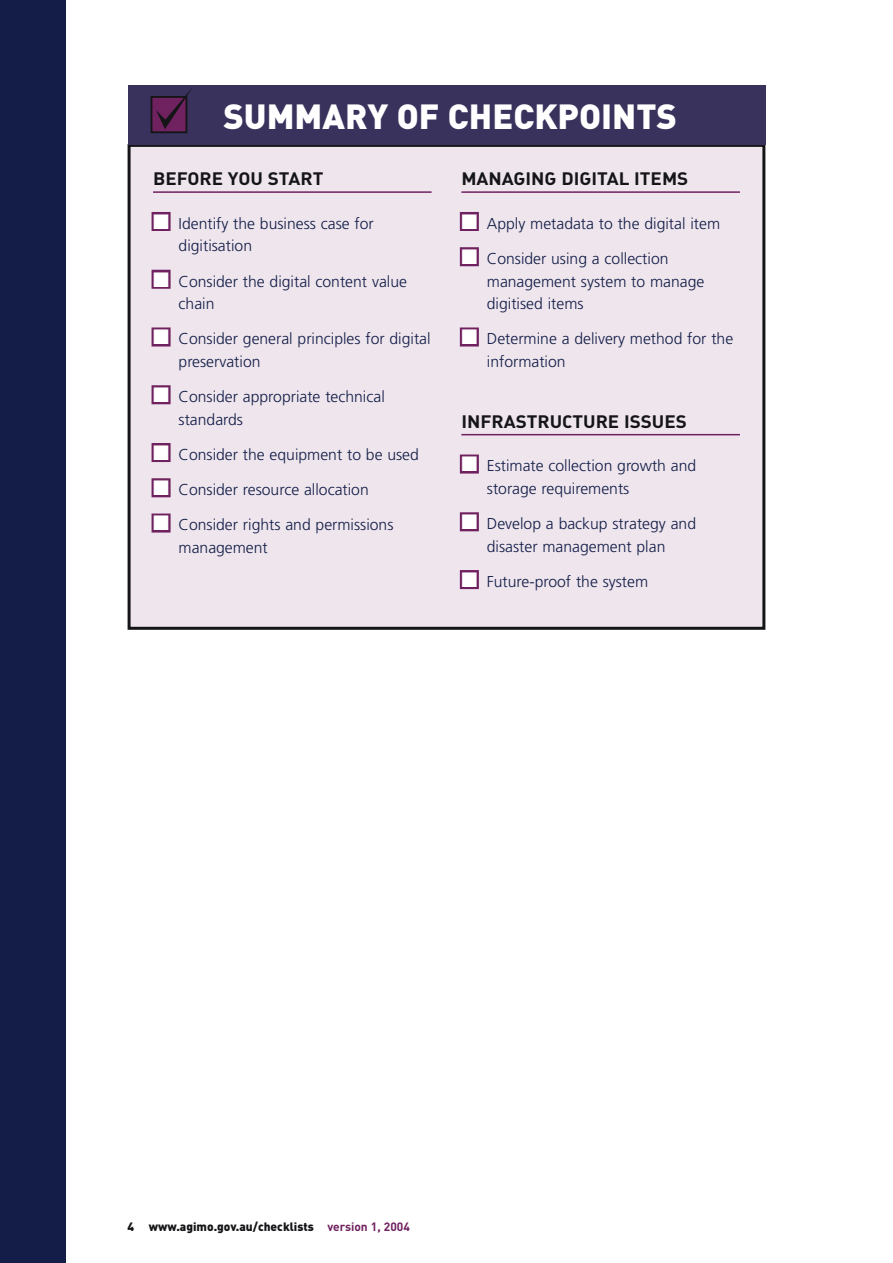
<style>
.page{position:relative;width:893px;height:1263px;background:#fff}
.page>*{position:absolute;margin:0;border:0;box-sizing:border-box;transform-origin:0 0}
.t1{font:900 34.5px "DIN";color:#fff}
.t2{font:700 17.85px "DIN";color:#151518;scale:1.05 1}
.t3{font:300 15.75px/22.5px "Frutiger LT Std";color:#131d47}
.t4{font:900 12px "DIN";color:#151518}
.s1{color:#fff}
.s2{font-weight:700;color:#70215f}
</style>
<div class="page">
<div style="left:0;top:0;width:66px;height:1263px;background:#131d47"></div>
<div style="left:129px;top:145px;width:635px;height:483px;background:#eee5ed"></div>
<hr style="left:153px;top:191px;width:279px;height:2px;background:#70215f">
<div style="left:152px;top:212px;width:19px;height:19px;border:4px solid #70215f"></div>
<div style="left:152px;top:270px;width:19px;height:19px;border:4px solid #70215f"></div>
<div style="left:152px;top:327px;width:19px;height:19px;border:4px solid #70215f"></div>
<div style="left:152px;top:385px;width:19px;height:19px;border:4px solid #70215f"></div>
<div style="left:152px;top:443px;width:19px;height:19px;border:4px solid #70215f"></div>
<div style="left:152px;top:478px;width:19px;height:19px;border:4px solid #70215f"></div>
<div style="left:152px;top:513px;width:19px;height:20px;border:4px solid #70215f"></div>
<hr style="left:461px;top:191px;width:279px;height:2px;background:#70215f">
<hr style="left:461px;top:434px;width:279px;height:1px;background:#70215f">
<div style="left:460px;top:212px;width:19px;height:19px;border:4px solid #70215f"></div>
<div style="left:460px;top:247px;width:19px;height:19px;border:4px solid #70215f"></div>
<div style="left:460px;top:327px;width:19px;height:19px;border:4px solid #70215f"></div>
<div style="left:460px;top:454px;width:19px;height:20px;border:4px solid #70215f"></div>
<div style="left:460px;top:512px;width:19px;height:19px;border:4px solid #70215f"></div>
<div style="left:460px;top:570px;width:19px;height:19px;border:4px solid #70215f"></div>
<div style="left:128px;top:144px;width:637px;height:486px;border:3px solid #151518"></div>
<div style="left:128px;top:85px;width:637px;height:60px;background:#38325c"></div>
<div style="left:151px;top:97px;width:35px;height:35px;background:#70215f"></div>
<div style="left:151px;top:96px;width:36px;height:37px;border:2px solid #151518"></div>
<svg style="left:156px;top:87px;width:37px;height:42px"></svg>
<h1 class="t1" style="left:224px;top:94px;width:455px">SUMMARY OF CHECKPOINTS</h1>
<p class="t2" style="left:153px;top:167px;width:164px">BEFORE YOU START</p>
<p class="t3" style="left:179px;top:212px;width:197px;text-indent:-26px"><span class="s1">■</span> Identify the business case for digitisation</p>
<p class="t3" style="left:179px;top:270px;width:230px;text-indent:-26px"><span class="s1">■</span> Consider the digital content value chain</p>
<p class="t3" style="left:179px;top:328px;width:254px;text-indent:-26px"><span class="s1">■</span> Consider general principles for digital preservation</p>
<p class="t3" style="left:179px;top:386px;width:208px;text-indent:-26px"><span class="s1">■</span> Consider appropriate technical standards</p>
<p class="t3" style="left:153px;top:443px;width:267px"><span class="s1">■</span> Consider the equipment to be used</p>
<p class="t3" style="left:153px;top:479px;width:217px"><span class="s1">■</span> Consider resource allocation</p>
<p class="t3" style="left:179px;top:514px;width:216px;text-indent:-26px"><span class="s1">■</span> Consider rights and permissions management</p>
<p class="t2" style="left:461px;top:167px;width:218px">MANAGING DIGITAL ITEMS</p>
<p class="t3" style="left:461px;top:212px;width:260px"><span class="s1">■</span> Apply metadata to the digital item</p>
<p class="t3" style="left:487px;top:248px;width:219px;text-indent:-26px"><span class="s1">■</span> Consider using a collection management system to manage digitised items</p>
<p class="t3" style="left:487px;top:328px;width:248px;text-indent:-26px"><span class="s1">■</span> Determine a delivery method for the information</p>
<p class="t2" style="left:461px;top:409px;width:216px">INFRASTRUCTURE ISSUES</p>
<p class="t3" style="left:487px;top:455px;width:211px;text-indent:-26px"><span class="s1">■</span> Estimate collection growth and storage requirements</p>
<p class="t3" style="left:461px;top:513px;width:236px;text-align:center"><span class="s1">■</span> Develop a backup strategy and disaster management plan</p>
<p class="t3" style="left:461px;top:570px;width:188px"><span class="s1">■</span> Future-proof the system</p>
<p class="t4" style="left:128px;top:1218px;width:284px">4 www.agimo.gov.au/checklists <span class="s2">version 1, 2004</span></p>
</div>
